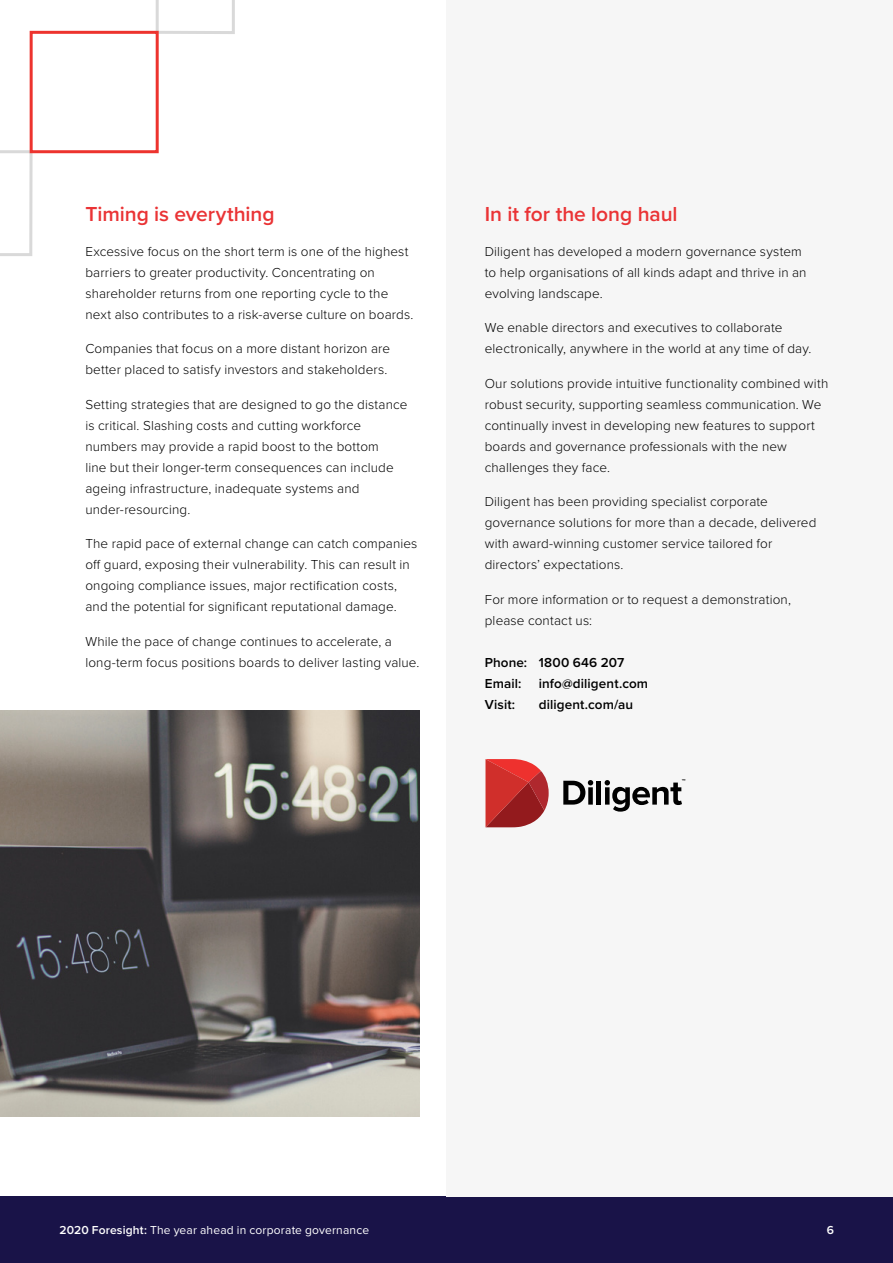
<style>
.page{position:relative;width:893px;height:1263px;background:#fff}
.page>*{position:absolute;margin:0;border:0;box-sizing:border-box;transform-origin:0 0}
.t1{font:600 21px "Proxima Nova";letter-spacing:-.005em;color:#ea3335}
.t2{font:300 13.5px/21px "Proxima Nova";letter-spacing:.01em;color:#000}
.t3{font:600 13.5px/21px "Proxima Nova";letter-spacing:.01em;color:#000}
.t4{font:12px "Proxima Nova";letter-spacing:.015em;color:#fff}
.t5{font:600 12px "Proxima Nova";color:#fff}
.t6{font:6px "Myriad Pro";color:#000}
.s1{font-weight:600}
</style>
<div class="page">
<div style="left:0;top:1196px;width:893px;height:67px;background:#191348"></div>
<svg style="left:0;top:0;width:235px;height:256px"></svg>
<div style="left:30px;top:31px;width:129px;height:122px;border:3px solid #ed332e"></div>
<div style="left:446px;top:0;width:447px;height:1196px;background:#f6f6f6"></div>
<img style="left:0;top:710px;width:420px;height:407px">
<svg style="left:563px;top:780px;width:30px;height:25px"></svg>
<hr style="left:597px;top:781px;width:4px;height:24px;background:#000">
<svg style="left:605px;top:780px;width:77px;height:32px"></svg>
<svg style="left:485px;top:759px;width:64px;height:68px;background:#c34241"></svg>
<h1 class="t1" style="left:85px;top:202px;width:191px">Timing is everything</h1>
<p class="t2" style="left:85px;top:241px;width:330px">Excessive focus on the short term is one of the highest barriers to greater productivity. Concentrating on shareholder returns from one reporting cycle to the next also contributes to a risk-averse culture on boards.</p>
<p class="t2" style="left:85px;top:339px;width:306px">Companies that focus on a more distant horizon are better placed to satisfy investors and stakeholders.</p>
<p class="t2" style="left:85px;top:394px;width:324px">Setting strategies that are designed to go the distance is critical. Slashing costs and cutting workforce numbers may provide a rapid boost to the bottom<br>line but their longer-term consequences can include ageing infrastructure, inadequate systems and under-resourcing.</p>
<p class="t2" style="left:85px;top:534px;width:333px">The rapid pace of external change can catch companies off guard, exposing their vulnerability. This can result in ongoing compliance issues, major rectification costs, and the potential for significant reputational damage.</p>
<p class="t2" style="left:85px;top:631px;width:336px">While the pace of change continues to accelerate, a long-term focus positions boards to deliver lasting value.</p>
<h1 class="t1" style="left:485px;top:202px;width:194px">In it for the long haul</h1>
<p class="t2" style="left:485px;top:241px;width:323px">Diligent has developed a modern governance system to help organisations of all kinds adapt and thrive in an evolving landscape.</p>
<p class="t2" style="left:485px;top:318px;width:328px">We enable directors and executives to collaborate electronically, anywhere in the world at any time of day.</p>
<p class="t2" style="left:485px;top:373px;width:345px">Our solutions provide intuitive functionality combined with robust security, supporting seamless communication. We continually invest in developing new features to support boards and governance professionals with the new challenges they face.</p>
<p class="t2" style="left:485px;top:492px;width:333px">Diligent has been providing specialist corporate governance solutions for more than a decade, delivered with award-winning customer service tailored for directors’ expectations.</p>
<p class="t2" style="left:485px;top:589px;width:308px">For more information or to request a demonstration, please contact us:</p>
<p class="t3" style="left:485px;top:652px;width:141px">Phone: 1800 646 207<br>Email:</p>
<p class="t3" style="left:539px;top:673px;width:111px">info@diligent.com</p>
<p class="t3" style="left:485px;top:694px;width:32px">Visit:</p>
<p class="t3" style="left:539px;top:694px;width:96px">diligent.com/au</p>
<p class="t6" style="left:682px;top:777px;width:5px">™</p>
<p class="t4" style="left:60px;top:1223px;width:311px"><span class="s1">2020 Foresight:</span> The year ahead in corporate governance</p>
<p class="t5" style="left:827px;top:1222px;width:9px">6</p>
</div>
